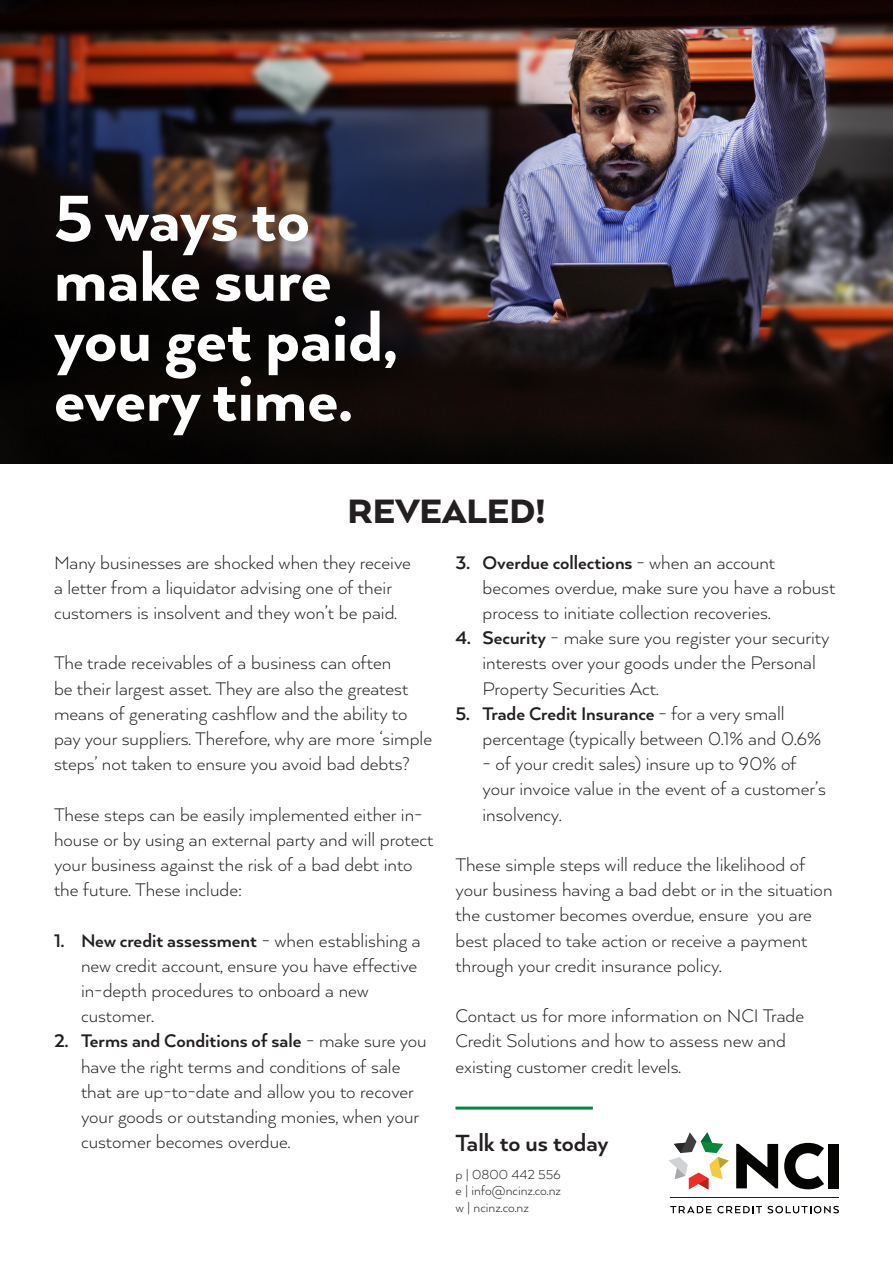
<style>
.page{position:relative;width:893px;height:1263px;background:#fff}
.page>*{position:absolute;margin:0;border:0;box-sizing:border-box;transform-origin:0 0}
.t1{font:800 75px/60px "Arquitecta";color:#fff}
.t2{font:900 39px "Arquitecta";color:#231f20}
.t3{font:700 27px "Arquitecta";color:#231f20}
.t4{font:300 21px/25.2px "Arquitecta";color:#231f20}
.t5{font:300 15px "Arquitecta";color:#231f20}
.s1{font-weight:700}
</style>
<div class="page">
<img style="left:0;top:0;width:893px;height:463px">
<hr style="left:670px;top:1197px;width:169px;height:1px;background:#231f20">
<svg style="left:670px;top:1206px;width:41px;height:7px"></svg>
<svg style="left:717px;top:1206px;width:45px;height:7px"></svg>
<svg style="left:768px;top:1206px;width:71px;height:7px"></svg>
<svg style="left:736px;top:1144px;width:42px;height:44px"></svg>
<svg style="left:784px;top:1143px;width:40px;height:46px"></svg>
<div style="left:828px;top:1144px;width:11px;height:44px;background:#040503"></div>
<svg style="left:669px;top:1132px;width:60px;height:57px"></svg>
<hr style="left:455px;top:1106px;width:138px;height:3px;background:#00883e">
<p class="t1" style="left:54px;top:186px;width:345px">5 ways to make sure you get paid, every time.</p>
<p class="t2" style="left:347px;top:487px;width:199px">REVEALED!</p>
<p class="t4" style="left:54px;top:549px;width:359px">Many businesses are shocked when they receive a letter from a liquidator advising one of their customers is insolvent and they won’t be paid.</p>
<p class="t4" style="left:54px;top:650px;width:380px">The trade receivables of a business can often<br>be their largest asset. They are also the greatest means of generating cashflow and the ability to pay your suppliers. Therefore, why are more ‘simple steps’ not taken to ensure you avoid bad debts?</p>
<p class="t4" style="left:54px;top:801px;width:381px">These steps can be easily implemented either in&shy;house or by using an external party and will protect your business against the risk of a bad debt into the future. These include:</p>
<p class="t4" style="left:81px;top:927px;width:341px;text-indent:-27px"><span class="s1">1. New credit assessment</span> - when establishing a new credit account, ensure you have effective in-depth procedures to onboard a new customer.</p>
<p class="t4" style="left:81px;top:1028px;width:347px;text-indent:-27px"><span class="s1">2. Terms and Conditions of sale</span> - make sure you have the right terms and conditions of sale that are up-to-date and allow you to recover your goods or outstanding monies, when your customer becomes overdue.</p>
<p class="t4" style="left:482px;top:549px;width:354px;text-indent:-27px"><span class="s1">3. Overdue collections</span> - when an account becomes overdue, make sure you have a robust process to initiate collection recoveries.</p>
<p class="t4" style="left:482px;top:624px;width:349px;text-indent:-27px"><span class="s1">4. Security</span> - make sure you register your security interests over your goods under the Personal<br>Property Securities Act.</p>
<p class="t4" style="left:482px;top:700px;width:340px;text-indent:-27px"><span class="s1">5. Trade Credit Insurance</span> - for a very small percentage (typically between 0.1% and 0.6%</p>
<p class="t4" style="left:482px;top:750px;width:345px">- of your credit sales) insure up to 90% of your invoice value in the event of a customer’s insolvency.</p>
<p class="t4" style="left:455px;top:851px;width:379px">These simple steps will reduce the likelihood of your business having a bad debt or in the situation the customer becomes overdue, ensure you are best placed to take action or receive a payment through your credit insurance policy.</p>
<p class="t4" style="left:455px;top:1002px;width:350px">Contact us for more information on NCI Trade<br>Credit Solutions and how to assess new and existing customer credit levels.</p>
<p class="t3" style="left:455px;top:1126px;width:155px">Talk to us today</p>
<p class="t5" style="left:455px;top:1165px;width:107px">p | 0800 442 556</p>
<p class="t5" style="left:455px;top:1181px;width:107px">e | info@ncinz.co.nz</p>
<p class="t5" style="left:455px;top:1198px;width:75px">w | ncinz.co.nz</p>
</div>
